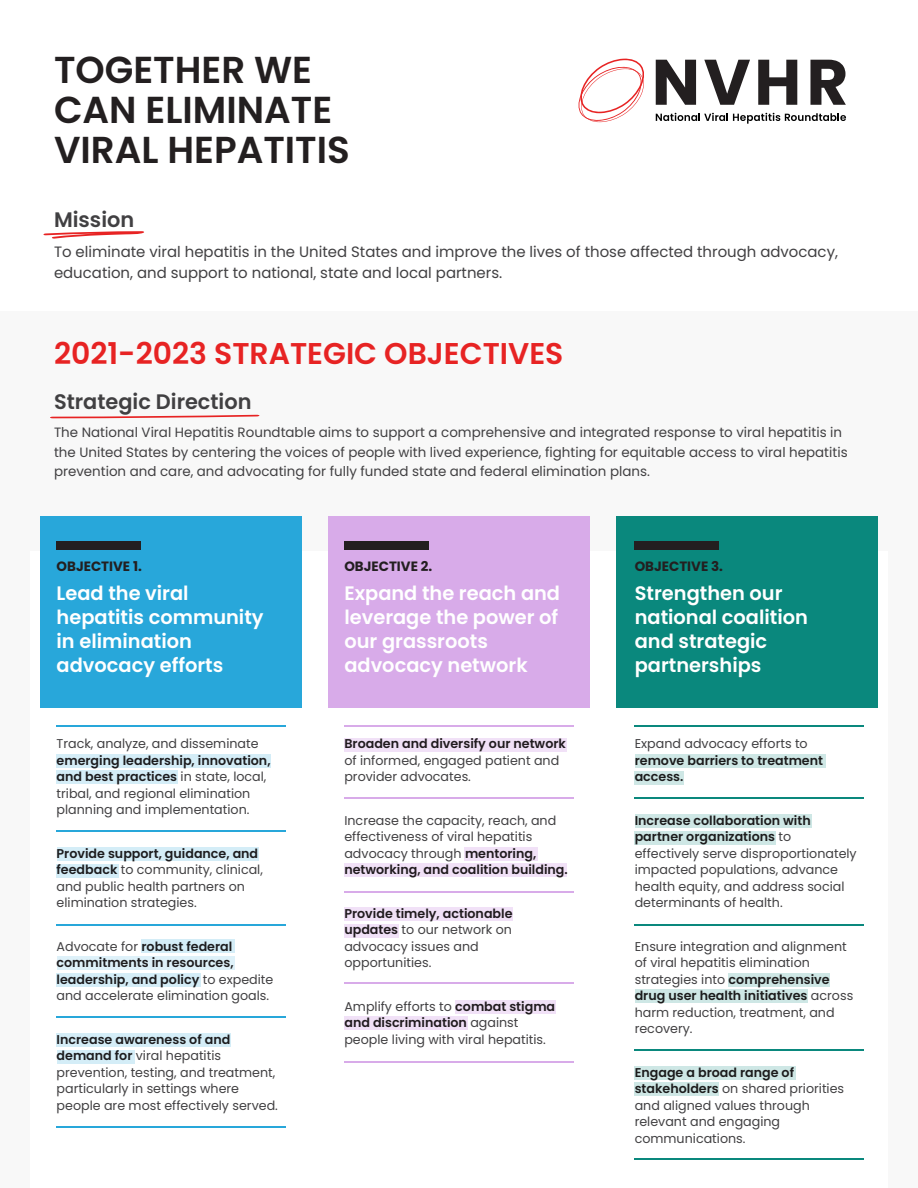
<style>
.page{position:relative;width:918px;height:1188px;background:#fff}
.page>*{position:absolute;margin:0;border:0;box-sizing:border-box;transform-origin:0 0}
.t1{font:600 37.5px/40.2px "Poppins";color:#231f20}
.t2{font:600 30px "Poppins";color:#e72323}
.t3{font:600 21px "Poppins";color:#414042}
.t4{font:600 19.5px/24px "Poppins";color:#fff}
.t5{font:15px/21px "Poppins";color:#414042}
.t6{font:13.5px/19.5px "Poppins";color:#414042}
.t7{font:700 13.5px "Poppins";color:#231f20}
.t8{font:12.75px/16.5px "Poppins";color:#414042}
.t9{font:600 12.75px/16.5px "Poppins";color:#231f20}
.s1{font-weight:600;color:#231f20}
.s2{font-weight:400;color:#414042}
</style>
<div class="page">
<div style="left:0;top:311px;width:918px;height:876px;background:#f2f2f2"></div>
<div style="left:30px;top:551px;width:858px;height:636px;background:#fff"></div>
<svg style="left:656px;top:60px;width:40px;height:45px"></svg>
<svg style="left:704px;top:60px;width:46px;height:45px"></svg>
<svg style="left:758px;top:60px;width:39px;height:45px"></svg>
<svg style="left:810px;top:60px;width:36px;height:45px"></svg>
<svg style="left:656px;top:113px;width:190px;height:11px"></svg>
<svg style="left:578px;top:58px;width:66px;height:64px"></svg>
<svg style="left:43px;top:231px;width:101px;height:8px"></svg>
<svg style="left:50px;top:415px;width:210px;height:3px"></svg>
<div style="left:616px;top:516px;width:262px;height:191px;background:#0a887d"></div>
<hr style="left:635px;top:725px;width:229px;height:1px;background:#0a887d">
<hr style="left:635px;top:797px;width:229px;height:1px;background:#0a887d">
<hr style="left:635px;top:924px;width:229px;height:1px;background:#0a887d">
<hr style="left:635px;top:1049px;width:229px;height:1px;background:#0a887d">
<hr style="left:635px;top:1159px;width:229px;height:1px;background:#0a887d">
<div style="left:635px;top:541px;width:84px;height:9px;background:#231f20"></div>
<div style="left:635px;top:754px;width:190px;height:14px;background:#cee7e5"></div>
<div style="left:635px;top:771px;width:49px;height:14px;background:#cee7e5"></div>
<div style="left:635px;top:814px;width:177px;height:14px;background:#cee7e5"></div>
<div style="left:635px;top:831px;width:141px;height:14px;background:#cee7e5"></div>
<div style="left:635px;top:1066px;width:161px;height:14px;background:#cee7e5"></div>
<div style="left:635px;top:989px;width:173px;height:14px;background:#cee7e5"></div>
<div style="left:728px;top:973px;width:102px;height:14px;background:#cee7e5"></div>
<div style="left:635px;top:1082px;width:84px;height:14px;background:#cee7e5"></div>
<div style="left:328px;top:516px;width:262px;height:191px;background:#d8abe9"></div>
<hr style="left:344px;top:725px;width:230px;height:1px;background:#d8abe9">
<hr style="left:344px;top:797px;width:230px;height:1px;background:#d8abe9">
<hr style="left:344px;top:892px;width:230px;height:1px;background:#d8abe9">
<hr style="left:344px;top:983px;width:230px;height:1px;background:#d8abe9">
<hr style="left:344px;top:1061px;width:230px;height:1px;background:#d8abe9">
<div style="left:344px;top:541px;width:85px;height:9px;background:#231f20"></div>
<div style="left:344px;top:738px;width:223px;height:14px;background:#f1e1f7"></div>
<div style="left:464px;top:847px;width:73px;height:14px;background:#f1e1f7"></div>
<div style="left:344px;top:863px;width:223px;height:14px;background:#f1e1f7"></div>
<div style="left:455px;top:1000px;width:101px;height:14px;background:#f1e1f7"></div>
<div style="left:344px;top:1016px;width:124px;height:14px;background:#f1e1f7"></div>
<div style="left:344px;top:907px;width:169px;height:14px;background:#f1e1f7"></div>
<div style="left:344px;top:924px;width:55px;height:14px;background:#f1e1f7"></div>
<div style="left:40px;top:516px;width:262px;height:191px;background:#28a7da"></div>
<div style="left:57px;top:541px;width:84px;height:9px;background:#231f20"></div>
<hr style="left:57px;top:725px;width:229px;height:1px;background:#28a7da">
<hr style="left:57px;top:830px;width:229px;height:2px;background:#28a7da">
<hr style="left:57px;top:924px;width:229px;height:1px;background:#28a7da">
<hr style="left:57px;top:1017px;width:229px;height:1px;background:#28a7da">
<hr style="left:57px;top:1126px;width:229px;height:1px;background:#28a7da">
<div style="left:57px;top:754px;width:214px;height:14px;background:#d4edf7"></div>
<div style="left:57px;top:770px;width:121px;height:14px;background:#d4edf7"></div>
<div style="left:57px;top:847px;width:202px;height:14px;background:#d4edf7"></div>
<div style="left:57px;top:864px;width:62px;height:14px;background:#d4edf7"></div>
<div style="left:141px;top:939px;width:94px;height:14px;background:#d4edf7"></div>
<div style="left:57px;top:956px;width:178px;height:14px;background:#def1f9"></div>
<div style="left:57px;top:973px;width:144px;height:14px;background:#d4edf7"></div>
<div style="left:57px;top:1050px;width:78px;height:13px;background:#d4edf7"></div>
<div style="left:56px;top:1033px;width:175px;height:14px;background:#d4edf7"></div>
<h1 class="t1" style="left:54px;top:49px;width:297px">TOGETHER WE<br>CAN ELIMINATE<br>VIRAL HEPATITIS</h1>
<h3 class="t3" style="left:54px;top:207px;width:82px">Mission</h3>
<p class="t5" style="left:54px;top:241px;width:786px">To eliminate viral hepatitis in the United States and improve the lives of those affected through advocacy, education, and support to national, state and local partners.</p>
<h2 class="t2" style="left:54px;top:336px;width:511px">2021-2023 STRATEGIC OBJECTIVES</h2>
<h3 class="t3" style="left:54px;top:389px;width:199px">Strategic Direction</h3>
<p class="t6" style="left:54px;top:423px;width:795px">The National Viral Hepatitis Roundtable aims to support a comprehensive and integrated response to viral hepatitis in the United States by centering the voices of people with lived experience, fighting for equitable access to viral hepatitis prevention and care, and advocating for fully funded state and federal elimination plans.</p>
<p class="t7" style="left:57px;top:559px;width:87px">OBJECTIVE 1.</p>
<h3 class="t4" style="left:57px;top:581px;width:209px">Lead the viral hepatitis community in elimination advocacy efforts</h3>
<p class="t8" style="left:57px;top:736px;width:204px">Track, analyze, and disseminate</p>
<p class="t8" style="left:57px;top:752px;width:215px"><span class="s1">emerging leadership, innovation, and best practices</span> in state, local, tribal, and regional elimination planning and implementation.</p>
<p class="t8" style="left:57px;top:845px;width:208px"><span class="s1">Provide support, guidance, and feedback</span> to community, clinical, and public health partners on elimination strategies.</p>
<p class="t9" style="left:57px;top:938px;width:218px"><span class="s2">Advocate for</span> robust federal commitments in resources, leadership, and policy <span class="s2">to expedite and accelerate elimination goals.</span></p>
<p class="t8" style="left:57px;top:1031px;width:223px"><span class="s1">Increase awareness of and demand for</span> viral hepatitis prevention, testing, and treatment, particularly in settings where people are most effectively served.</p>
<p class="t7" style="left:344px;top:559px;width:89px">OBJECTIVE 2.</p>
<h3 class="t4" style="left:344px;top:581px;width:217px">Expand the reach and leverage the power of our grassroots advocacy network</h3>
<p class="t9" style="left:344px;top:736px;width:223px">Broaden and diversify our network</p>
<p class="t8" style="left:344px;top:752px;width:216px">of informed, engaged patient and provider advocates.</p>
<p class="t8" style="left:344px;top:812px;width:225px">Increase the capacity, reach, and effectiveness of viral hepatitis advocacy through <span class="s1">mentoring, networking, and coalition building.</span></p>
<p class="t8" style="left:344px;top:905px;width:170px"><span class="s1">Provide timely, actionable updates</span> to our network on advocacy issues and opportunities.</p>
<p class="t8" style="left:344px;top:998px;width:212px">Amplify efforts to <span class="s1">combat stigma and discrimination</span> against people living with viral hepatitis.</p>
<p class="t7" style="left:635px;top:559px;width:90px">OBJECTIVE 3.</p>
<h3 class="t4" style="left:635px;top:581px;width:175px">Strengthen our national coalition and strategic partnerships</h3>
<p class="t8" style="left:635px;top:736px;width:175px">Expand advocacy efforts to</p>
<p class="t9" style="left:635px;top:752px;width:190px">remove barriers to treatment access.</p>
<p class="t8" style="left:635px;top:812px;width:224px"><span class="s1">Increase collaboration with partner organizations</span> to effectively serve disproportionately impacted populations, advance health equity, and address social determinants of health.</p>
<p class="t8" style="left:635px;top:938px;width:220px">Ensure integration and alignment of viral hepatitis elimination strategies into <span class="s1">comprehensive drug user health initiatives</span> across harm reduction, treatment, and recovery.</p>
<p class="t8" style="left:635px;top:1064px;width:211px"><span class="s1">Engage a broad range of stakeholders</span> on shared priorities and aligned values through relevant and engaging communications.</p>
</div>
